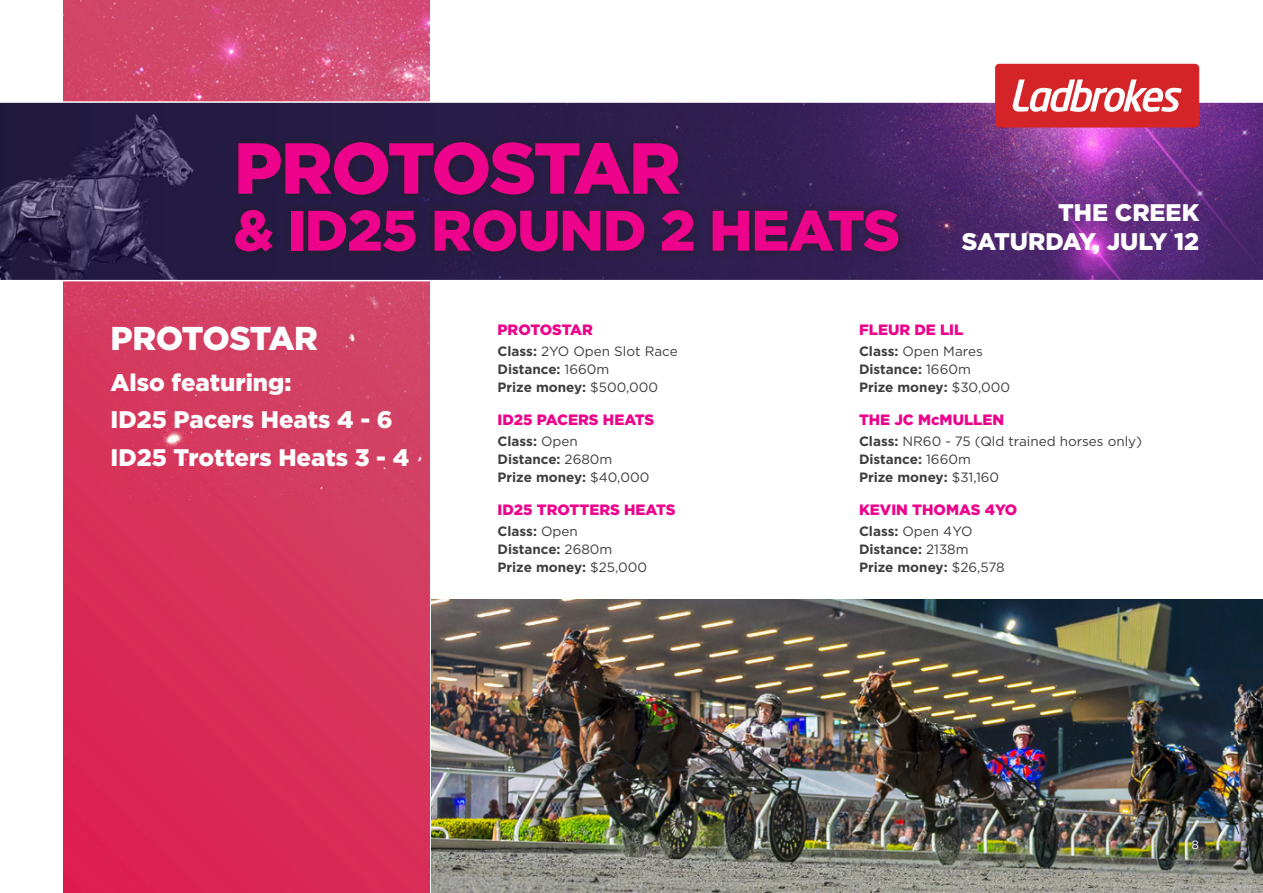
<style>
.page{position:relative;width:1263px;height:893px;background:#fff}
.page>*{position:absolute;margin:0;border:0;box-sizing:border-box;transform-origin:0 0}
.t1{font:900 72px "Gotham";letter-spacing:-.035em;color:#ed028c}
.t2{font:900 57px "Gotham";letter-spacing:-.02em;color:#ed028c}
.Side_Blurb_1{font:900 33px "Gotham";letter-spacing:-.02em;color:#fff}
.Side_Blurb_2{font:900 24px "Gotham";color:#fff}
.Race_Info_-_name{font:900 15px "Gotham";color:#ed028c}
.Race_Info{font:700 13.5px "Gotham";color:#3e3e3f}
.Race_Info-2{font:13.5px "Gotham";color:#3e3e3f}
.t3{font:12px "Gotham";color:#fff}
.s1{font-weight:700}
.s2{font-weight:400}
</style>
<div class="page">
<img style="left:64px;top:0;width:365px;height:893px">
<img style="left:225px;top:103px;width:1038px;height:177px">
<img style="left:0;top:103px;width:225px;height:177px">
<hr style="left:0;top:101px;width:1263px;height:2px;background:#fff">
<hr style="left:0;top:280px;width:1263px;height:1px;background:#fff">
<img style="left:432px;top:600px;width:831px;height:293px">
<div style="left:226px;top:133px;width:681px;height:127px;background:#231f20;opacity:.75"></div>
<div style="left:995px;top:64px;width:204px;height:64px;background:#d52427;border-radius:4px"></div>
<svg style="left:1012px;top:80px;width:170px;height:32px"></svg>
<p class="t1" style="left:234px;top:119px;width:448px">PROTOSTAR</p>
<p class="t2" style="left:234px;top:191px;width:668px">&amp; ID25 ROUND 2 HEATS</p>
<p class="Side_Blurb_2" style="left:1058px;top:196px;width:143px">THE CREEK</p>
<p class="Side_Blurb_2" style="left:962px;top:225px;width:239px">SATURDAY, JULY 12</p>
<p class="Side_Blurb_1" style="left:111px;top:315px;width:209px">PROTOSTAR</p>
<p class="Side_Blurb_2" style="left:111px;top:366px;width:182px">Also featuring:</p>
<p class="Side_Blurb_2" style="left:111px;top:403px;width:284px">ID25 Pacers Heats 4 - 6</p>
<p class="Side_Blurb_2" style="left:111px;top:441px;width:300px">ID25 Trotters Heats 3 - 4</p>
<p class="Race_Info_-_name" style="left:497px;top:320px;width:97px">PROTOSTAR</p>
<p class="Race_Info-2" style="left:497px;top:342px;width:182px"><span class="s1">Class:</span> 2YO Open Slot Race</p>
<p class="Race_Info" style="left:497px;top:360px;width:113px">Distance: <span class="s2">1660m</span></p>
<p class="Race_Info" style="left:497px;top:379px;width:162px">Prize money: <span class="s2">$500,000</span></p>
<p class="Race_Info_-_name" style="left:497px;top:409px;width:158px">ID25 PACERS HEATS</p>
<p class="Race_Info" style="left:497px;top:432px;width:82px">Class: <span class="s2">Open</span></p>
<p class="Race_Info" style="left:497px;top:450px;width:116px">Distance: <span class="s2">2680m</span></p>
<p class="Race_Info" style="left:497px;top:469px;width:153px">Prize money: <span class="s2">$40,000</span></p>
<p class="Race_Info_-_name" style="left:497px;top:499px;width:180px">ID25 TROTTERS HEATS</p>
<p class="Race_Info" style="left:497px;top:522px;width:82px">Class: <span class="s2">Open</span></p>
<p class="Race_Info" style="left:497px;top:540px;width:116px">Distance: <span class="s2">2680m</span></p>
<p class="Race_Info" style="left:497px;top:558px;width:151px">Prize money: <span class="s2">$25,000</span></p>
<p class="Race_Info_-_name" style="left:859px;top:320px;width:106px">FLEUR DE LIL</p>
<p class="Race_Info-2" style="left:859px;top:342px;width:125px"><span class="s1">Class:</span> Open Mares</p>
<p class="Race_Info" style="left:859px;top:360px;width:113px">Distance: <span class="s2">1660m</span></p>
<p class="Race_Info" style="left:859px;top:379px;width:152px">Prize money: <span class="s2">$30,000</span></p>
<p class="Race_Info_-_name" style="left:859px;top:409px;width:147px">THE JC McMULLEN</p>
<p class="Race_Info-2" style="left:859px;top:432px;width:285px"><span class="s1">Class:</span> NR60 - 75 (Qld trained horses only)</p>
<p class="Race_Info" style="left:859px;top:450px;width:113px">Distance: <span class="s2">1660m</span></p>
<p class="Race_Info" style="left:859px;top:469px;width:142px">Prize money: <span class="s2">$31,160</span></p>
<p class="Race_Info_-_name" style="left:859px;top:499px;width:160px">KEVIN THOMAS 4YO</p>
<p class="Race_Info-2" style="left:859px;top:522px;width:115px"><span class="s1">Class:</span> Open 4YO</p>
<p class="Race_Info" style="left:859px;top:540px;width:111px">Distance: <span class="s2">2138m</span></p>
<p class="Race_Info" style="left:859px;top:558px;width:147px">Prize money: <span class="s2">$26,578</span></p>
<p class="t3" style="left:1191px;top:837px;width:9px">8</p>
</div>
